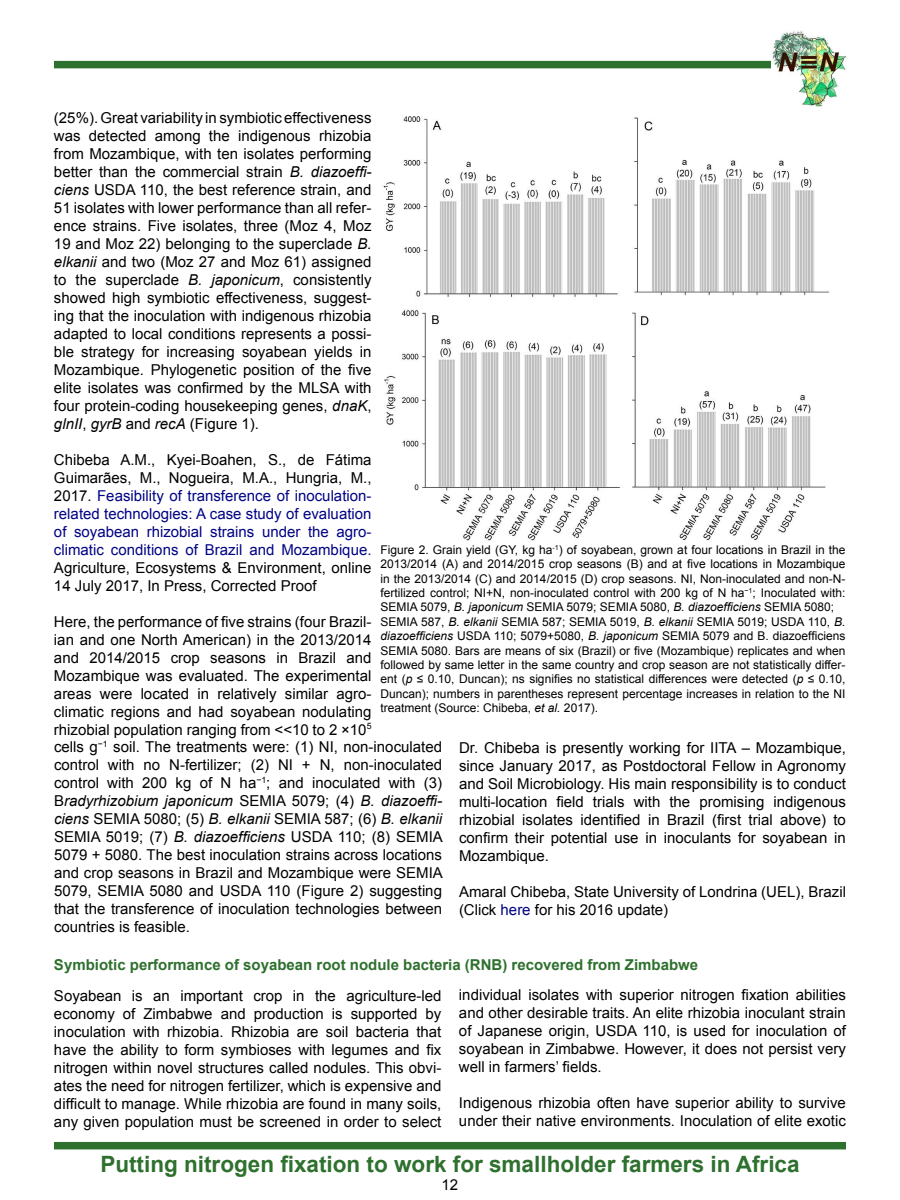
<style>
.page{position:relative;width:900px;height:1200px;background:#fff}
.page>*{position:absolute;margin:0;border:0;box-sizing:border-box;transform-origin:0 0}
.t1{font:700 22.5px "Arial";color:#2e702e}
.t2{font:15px/18px "Arial";color:#000;text-align:justify}
.t3{font:15px/18px "Arial";color:#000385;text-align:justify}
.t4{font:700 15px "Arial";color:#2e702e}
.t5{font:12px/14.4px "Arial";color:#000}
.s1{font-style:italic}
.s2{color:#000}
.s3{color:#000385}
</style>
<div class="page">
<div style="left:54px;top:1142px;width:792px;height:7px;background:#2e702e"></div>
<div style="left:54px;top:61px;width:717px;height:7px;background:#2e702e"></div>
<img style="left:772px;top:31px;width:74px;height:76px">
<img style="left:383px;top:116px;width:446px;height:425px">
<p class="t2" style="left:54px;top:108px;width:319px">(25%). Great variability in symbiotic effectiveness was detected among the indigenous rhizobia from Mozambique, with ten isolates performing better than the commercial strain <span class="s1">B. diazoeffi&shy;ciens</span> USDA 110, the best reference strain, and 51 isolates with lower performance than all refer&shy;ence strains. Five isolates, three (Moz 4, Moz 19 and Moz 22) belonging to the superclade <span class="s1">B. elkanii</span> and two (Moz 27 and Moz 61) assigned to the superclade <span class="s1">B. japonicum</span>, consistently showed high symbiotic effectiveness, suggest&shy;ing that the inoculation with indigenous rhizobia adapted to local conditions represents a possi&shy;ble strategy for increasing soyabean yields in Mozambique. Phylogenetic position of the five elite isolates was confirmed by the MLSA with four protein-coding housekeeping genes, <span class="s1">dnaK</span>, <span class="s1">glnII</span>, <span class="s1">gyrB</span> and <span class="s1">recA</span> (Figure 1).</p>
<p class="t3" style="left:54px;top:450px;width:319px"><span class="s2">Chibeba A.M., Kyei-Boahen, S., de Fátima Guimarães, M., Nogueira, M.A., Hungria, M., 2017.</span> Feasibility of transference of inoculation&shy;related technologies: A case study of evaluation of soyabean rhizobial strains under the agro&shy;climatic conditions of Brazil and Mozambique.</p>
<p class="t2" style="left:54px;top:558px;width:319px">Agriculture, Ecosystems &amp; Environment, online<br>14 July 2017, In Press, Corrected Proof</p>
<p class="t2" style="left:54px;top:612px;width:390px;text-align:left">Here, the performance of five strains (four Brazil-<br>ian and one North American) in the 2013/2014<br>and 2014/2015 crop seasons in Brazil and Mozambique was evaluated. The experimental<br>areas were located in relatively similar agro-<br>climatic regions and had soyabean nodulating<br>rhizobial population ranging from &lt;&lt;10 to 2 ×10<sup>5<br></sup>cells g<sup>−1</sup> soil. The treatments were: (1) NI, non-inoculated control with no N-fertilizer; (2) NI + N, non-inoculated control with 200 kg of N ha<sup>−1</sup>; and inoculated with (3)<br>B<span class="s1">radyrhizobium japonicum</span> SEMIA 5079; (4) <span class="s1">B. diazoeffi&shy;ciens</span> SEMIA 5080; (5) <span class="s1">B. elkanii</span> SEMIA 587; (6) <span class="s1">B. elkanii </span>SEMIA 5019; (7) <span class="s1">B. diazoefficiens</span> USDA 110; (8) SEMIA 5079 + 5080. The best inoculation strains across locations and crop seasons in Brazil and Mozambique were SEMIA 5079, SEMIA 5080 and USDA 110 (Figure 2) suggesting that the transference of inoculation technologies between countries is feasible.</p>
<p class="t5" style="left:381px;top:543px;width:467px">Figure 2. Grain yield (GY, kg ha<sup>-1</sup>) of soyabean, grown at four locations in Brazil in the 2013/2014 (A) and 2014/2015 crop seasons (B) and at five locations in Mozambique in the 2013/2014 (C) and 2014/2015 (D) crop seasons. NI, Non-inoculated and non-N&shy;fertilized control; NI+N, non-inoculated control with 200 kg of N ha<sup>−1</sup>; Inoculated with:<br>SEMIA 5079, <span class="s1">B. japonicum</span> SEMIA 5079; SEMIA 5080, <span class="s1">B. diazoefficiens</span> SEMIA 5080; SEMIA 587, <span class="s1">B. elkanii</span> SEMIA 587; SEMIA 5019, <span class="s1">B. elkanii</span> SEMIA 5019; USDA 110, <span class="s1">B. diazoefficiens</span> USDA 110; 5079+5080, <span class="s1">B. japonicum</span> SEMIA 5079 and B. diazoefficiens SEMIA 5080. Bars are means of six (Brazil) or five (Mozambique) replicates and when followed by same letter in the same country and crop season are not statistically differ&shy;ent (<span class="s1">p</span> ≤ 0.10, Duncan); ns signifies no statistical differences were detected (<span class="s1">p</span> ≤ 0.10, Duncan); numbers in parentheses represent percentage increases in relation to the NI treatment (Source: Chibeba, <span class="s1">et al.</span> 2017).</p>
<p class="t2" style="left:459px;top:738px;width:389px">Dr. Chibeba is presently working for IITA – Mozambique, since January 2017, as Postdoctoral Fellow in Agronomy and Soil Microbiology. His main responsibility is to conduct multi-location field trials with the promising indigenous rhizobial isolates identified in Brazil (first trial above) to confirm their potential use in inoculants for soyabean in Mozambique.</p>
<p class="t2" style="left:459px;top:882px;width:389px">Amaral Chibeba, State University of Londrina (UEL), Brazil (Click <span class="s3">here</span> for his 2016 update)</p>
<p class="t4" style="left:54px;top:955px;width:646px">Symbiotic performance of soyabean root nodule bacteria (RNB) recovered from Zimbabwe</p>
<p class="t2" style="left:54px;top:987px;width:389px">Soyabean is an important crop in the agriculture-led economy of Zimbabwe and production is supported by inoculation with rhizobia. Rhizobia are soil bacteria that have the ability to form symbioses with legumes and fix nitrogen within novel structures called nodules. This obvi&shy;ates the need for nitrogen fertilizer, which is expensive and difficult to manage. While rhizobia are found in many soils, any given population must be screened in order to select</p>
<p class="t2" style="left:459px;top:986px;width:388px">individual isolates with superior nitrogen fixation abilities and other desirable traits. An elite rhizobia inoculant strain of Japanese origin, USDA 110, is used for inoculation of soyabean in Zimbabwe. However, it does not persist very well in farmers’ fields.</p>
<p class="t2" style="left:459px;top:1094px;width:388px">Indigenous rhizobia often have superior ability to survive under their native environments. Inoculation of elite exotic</p>
<h1 class="t1" style="left:100px;top:1149px;width:701px">Putting nitrogen fixation to work for smallholder farmers in Africa</h1>
<p class="t2" style="left:442px;top:1176px;width:18px">12</p>
</div>
